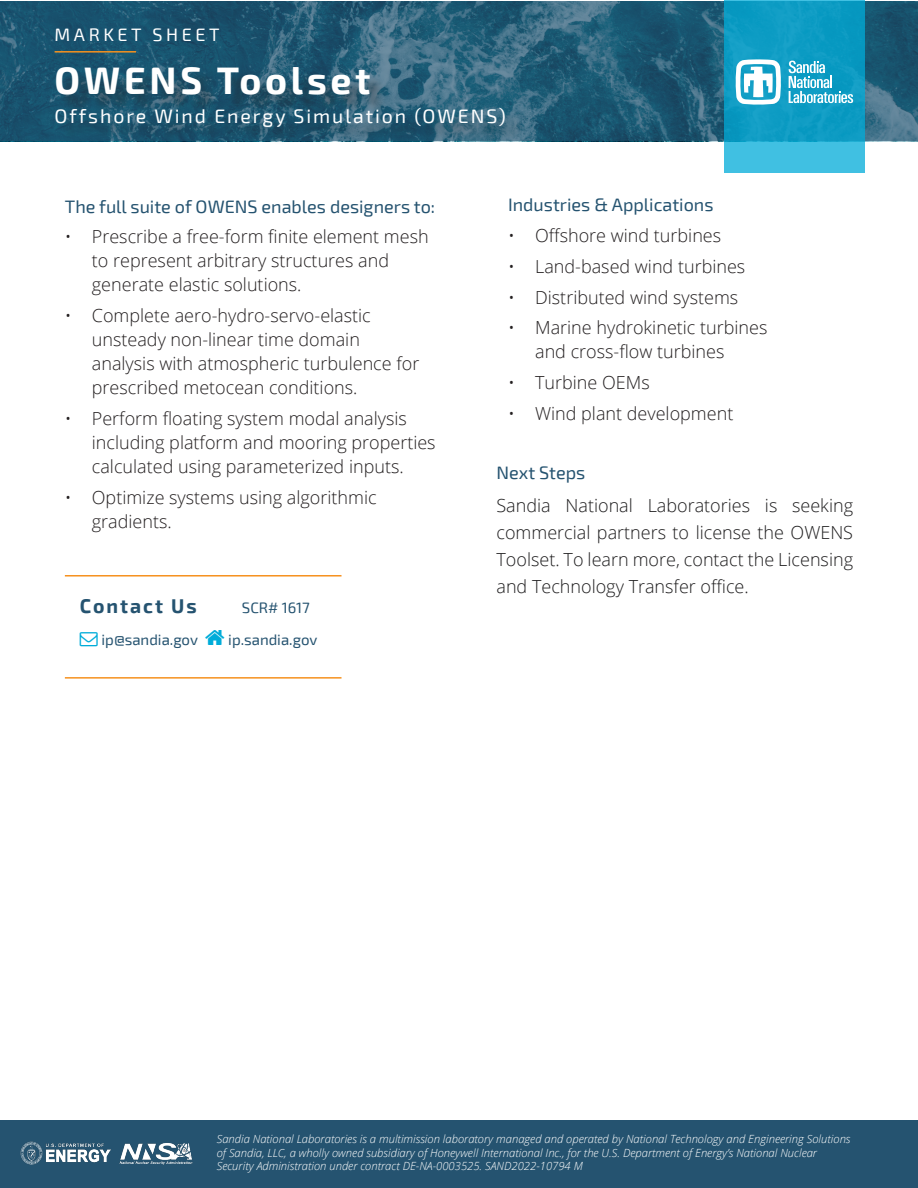
<style>
.page{position:relative;width:918px;height:1188px;background:#fff}
.page>*{position:absolute;margin:0;border:0;box-sizing:border-box;transform-origin:0 0}
.Body_Text{font:700 37.5px "Exo 2";letter-spacing:.1em;color:#fff}
.Body_Text-2{font:19.5px "Exo 2";letter-spacing:.1em;color:#fff}
.Body_Text-3{font:700 19.5px "Exo 2";letter-spacing:.1em;color:#255370}
.t1{font:300 18px/24px "Open Sans";color:#231f20}
.Body_Text-4{font:300 18px/27px "Open Sans";color:#1e1d1e;text-align:justify}
.Body_Text-5{font:18px "Exo 2";color:#255370}
.Body_Text-6{font:18px "Exo 2";letter-spacing:.2em;color:#fff}
.Body_Text-7{font:15px "Exo 2";color:#255370}
.t2{font:italic 300 11.25px/13.5px "Open Sans";color:#fff}
</style>
<div class="page">
<div style="left:0;top:1121px;width:918px;height:67px;background:#255370"></div>
<img style="left:20px;top:1142px;width:91px;height:23px">
<img style="left:119px;top:1143px;width:74px;height:22px">
<hr style="left:65px;top:575px;width:277px;height:2px;background:#f6911e">
<hr style="left:65px;top:677px;width:277px;height:2px;background:#f6911e">
<svg style="left:0;top:1px;width:918px;height:140px;fill:#195671"></svg>
<div style="left:58px;top:70px;width:465px;height:75px;background:#231f20;opacity:.41"></div>
<svg style="left:724px;top:0;width:141px;height:173px;fill:#0f9dc4"></svg>
<svg style="left:736px;top:59px;width:45px;height:45px"></svg>
<svg style="left:789px;top:61px;width:64px;height:42px"></svg>
<hr style="left:55px;top:51px;width:81px;height:2px;background:#f6911e">
<p class="Body_Text-6" style="left:55px;top:24px;width:167px">MARKET SHEET</p>
<p class="Body_Text" style="left:55px;top:59px;width:318px">OWENS Toolset</p>
<p class="Body_Text-2" style="left:55px;top:105px;width:453px">Offshore Wind Energy Simulation (OWENS)</p>
<p class="Body_Text-5" style="left:65px;top:196px;width:372px">The full suite of OWENS enables designers to:</p>
<p class="t1" style="left:92px;top:224px;width:338px;text-indent:-27px">• Prescribe a free-form finite element mesh to represent arbitrary structures and generate elastic solutions.</p>
<p class="t1" style="left:92px;top:303px;width:329px;text-indent:-27px">• Complete aero-hydro-servo-elastic unsteady non-linear time domain analysis with atmospheric turbulence for prescribed metocean conditions.</p>
<p class="t1" style="left:92px;top:406px;width:345px;text-indent:-27px">• Perform floating system modal analysis including platform and mooring properties calculated using parameterized inputs.</p>
<p class="t1" style="left:92px;top:485px;width:286px;text-indent:-27px">• Optimize systems using algorithmic gradients.</p>
<p class="Body_Text-3" style="left:80px;top:594px;width:118px">Contact Us</p>
<p class="Body_Text-7" style="left:242px;top:599px;width:69px">SCR# 1617</p>
<p class="Body_Text-7" style="left:102px;top:631px;width:98px">ip@sandia.gov</p>
<p class="Body_Text-7" style="left:228px;top:631px;width:91px">ip.sandia.gov</p>
<p class="Body_Text-5" style="left:508px;top:195px;width:207px">Industries &amp; Applications</p>
<p class="t1" style="left:508px;top:223px;width:215px">• Offshore wind turbines</p>
<p class="t1" style="left:508px;top:254px;width:239px">• Land-based wind turbines</p>
<p class="t1" style="left:508px;top:285px;width:232px">• Distributed wind systems</p>
<p class="t1" style="left:535px;top:315px;width:234px;text-indent:-27px">• Marine hydrokinetic turbines and cross-flow turbines</p>
<p class="t1" style="left:508px;top:370px;width:143px">• Turbine OEMs</p>
<p class="t1" style="left:508px;top:401px;width:227px">• Wind plant development</p>
<p class="Body_Text-5" style="left:496px;top:462px;width:90px">Next Steps</p>
<p class="Body_Text-4" style="left:496px;top:492px;width:358px">Sandia National Laboratories is seeking commercial partners to license the OWENS Toolset. To learn more, contact the Licensing and Technology Transfer office.</p>
<p class="t2" style="left:217px;top:1132px;width:635px">Sandia National Laboratories is a multimission laboratory managed and operated by National Technology and Engineering Solutions of Sandia, LLC, a wholly owned subsidiary of Honeywell International Inc., for the U.S. Department of Energy’s National Nuclear<br>Security Administration under contract DE-NA-0003525. SAND2022-10794 M</p>
</div>
